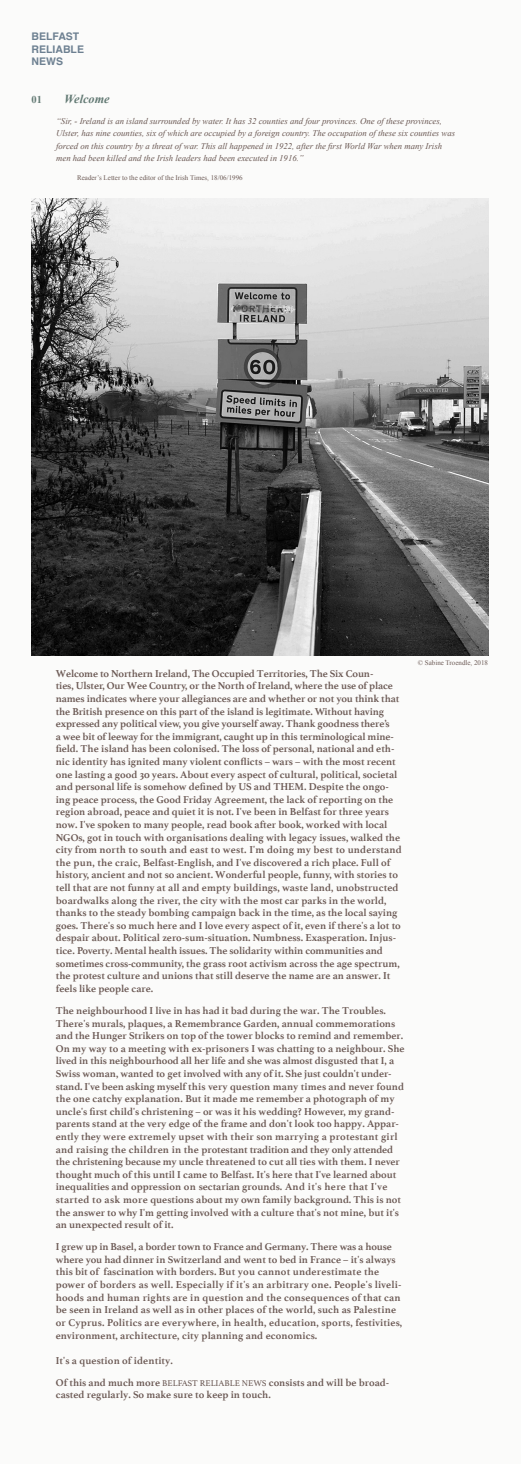
<style>
.page{position:relative;width:521px;height:1464px;background:#fff}
.page>*{position:absolute;margin:0;border:0;box-sizing:border-box;transform-origin:0 0}
.t1{font:italic 700 12.25px "Times New Roman";color:#637a74}
.t2{font:700 10.5px/12.6px "Athelas";color:#6a5853}
.t3{font:700 10.5px "Helvetica";color:#6d8091}
.t4{font:700 10.5px "Times New Roman";color:#637a74}
.t5{font:italic 8.75px "Times New Roman";color:#6a5853}
.t6{font:7px "Times New Roman";color:#6a5853}
.s1{font-weight:400;font-size:8.75px}
</style>
<div class="page">
<div style="left:0;top:0;width:521px;height:1463px;background:#fbfbfa"></div>
<img style="left:32px;top:198px;width:457px;height:457px">
<p class="t3" style="left:32px;top:28px;width:49px">BELFAST</p>
<p class="t3" style="left:32px;top:40px;width:54px">RELIABLE</p>
<p class="t3" style="left:32px;top:53px;width:33px">NEWS</p>
<p class="t4" style="left:32px;top:92px;width:12px">01</p>
<p class="t1" style="left:64px;top:90px;width:47px">Welcome</p>
<p class="t5" style="left:56px;top:115px;width:387px">“Sir, - Ireland is an island surrounded by water. It has 32 counties and four provinces. One of these provinces,</p>
<p class="t5" style="left:56px;top:127px;width:400px">Ulster, has nine counties, six of which are occupied by a foreign country. The occupation of these six counties was</p>
<p class="t5" style="left:56px;top:140px;width:387px">forced on this country by a threat of war. This all happened in 1922, after the first World War when many Irish</p>
<p class="t5" style="left:56px;top:152px;width:249px">men had been killed and the Irish leaders had been executed in 1916.”</p>
<p class="t6" style="left:77px;top:173px;width:167px">Reader’s Letter to the editor of the Irish Times, 18/06/1996</p>
<p class="t2" style="left:56px;top:666px;width:347px">Welcome to Northern Ireland, The Occupied Territories, The Six Coun-<br>ties, Ulster, Our Wee Country, or the North of Ireland, where the use of place names indicates where your allegiances are and whether or not you think that the British presence on this part of the island is legitimate. Without having expressed any political view, you give yourself away. Thank goodness there’s<br>a wee bit of leeway for the immigrant, caught up in this terminological mine&shy;field. The island has been colonised. The loss of personal, national and eth&shy;nic identity has ignited many violent conflicts – wars – with the most recent one lasting a good 30 years. About every aspect of cultural, political, societal and personal life is somehow defined by US and THEM. Despite the ongo&shy;ing peace process, the Good Friday Agreement, the lack of reporting on the region abroad, peace and quiet it is not. I've been in Belfast for three years now. I've spoken to many people, read book after book, worked with local NGOs, got in touch with organisations dealing with legacy issues, walked the city from north to south and east to west. I'm doing my best to understand the pun, the craic, Belfast-English, and I've discovered a rich place. Full of history, ancient and not so ancient. Wonderful people, funny, with stories to tell that are not funny at all and empty buildings, waste land, unobstructed boardwalks along the river, the city with the most car parks in the world, thanks to the steady bombing campaign back in the time, as the local saying goes. There's so much here and I love every aspect of it, even if there's a lot to despair about. Political zero-sum-situation. Numbness. Exasperation. Injus&shy;tice. Poverty. Mental health issues. The solidarity within communities and sometimes cross-community, the grass root activism across the age spectrum, the protest culture and unions that still deserve the name are an answer. It feels like people care.</p>
<p class="t2" style="left:56px;top:1003px;width:350px">The neighbourhood I live in has had it bad during the war. The Troubles.<br>There's murals, plaques, a Remembrance Garden, annual commemorations and the Hunger Strikers on top of the tower blocks to remind and remember.<br>On my way to a meeting with ex-prisoners I was chatting to a neighbour. She lived in this neighbourhood all her life and she was almost disgusted that I, a Swiss woman, wanted to get involved with any of it. She just couldn't under&shy;stand. I've been asking myself this very question many times and never found the one catchy explanation. But it made me remember a photograph of my uncle's first child's christening – or was it his wedding? However, my grand&shy;parents stand at the very edge of the frame and don't look too happy. Appar&shy;ently they were extremely upset with their son marrying a protestant girl and raising the children in the protestant tradition and they only attended the christening because my uncle threatened to cut all ties with them. I never thought much of this until I came to Belfast. It's here that I've learned about inequalities and oppression on sectarian grounds. And it's here that I've started to ask more questions about my own family background. This is not the answer to why I'm getting involved with a culture that's not mine, but it's an unexpected result of it.</p>
<p class="t2" style="left:56px;top:1240px;width:348px">I grew up in Basel, a border town to France and Germany. There was a house where you had dinner in Switzerland and went to bed in France – it's always this bit of fascination with borders. But you cannot underestimate the power of borders as well. Especially if it's an arbitrary one. People's liveli&shy;hoods and human rights are in question and the consequences of that can be seen in Ireland as well as in other places of the world, such as Palestine or Cyprus. Politics are everywhere, in health, education, sports, festivities, environment, architecture, city planning and economics.</p>
<p class="t2" style="left:56px;top:1353px;width:119px">It's a question of identity.</p>
<p class="t2" style="left:56px;top:1375px;width:335px">Of this and much more <span class="s1">BELFAST RELIABLE NEWS</span> consists and will be broad&shy;casted regularly. So make sure to keep in touch.</p>
<p class="t6" style="left:418px;top:658px;width:72px">© Sabine Troendle, 2018</p>
</div>
